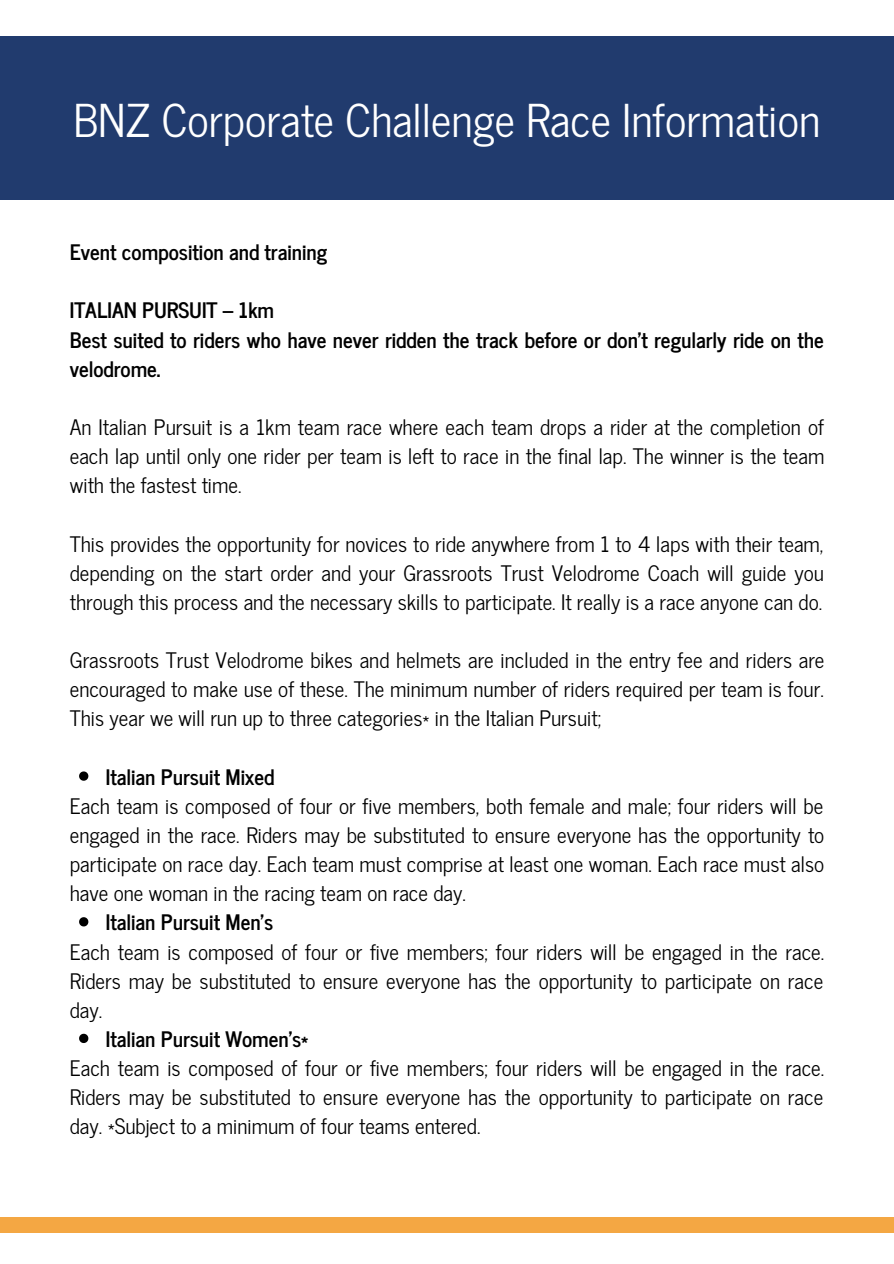
<style>
.page{position:relative;width:894px;height:1264px;background:#fff}
.page>*{position:absolute;margin:0;border:0;box-sizing:border-box;transform-origin:0 0}
.t1{font:44.85px "News Cycle";color:#fff}
.t2{font:21.15px/29.1px "News Cycle";color:#000;text-align:justify}
.t3{font:700 21.15px/29.1px "News Cycle";color:#000}
</style>
<div class="page">
<div style="left:0;top:1217px;width:893px;height:15px;background:#f4a743"></div>
<div style="left:0;top:36px;width:893px;height:164px;background:#213b6e"></div>
<svg style="left:79px;top:771px;width:9px;height:9px"></svg>
<svg style="left:79px;top:917px;width:9px;height:9px"></svg>
<svg style="left:79px;top:1033px;width:9px;height:10px"></svg>
<p class="t1" style="left:73px;top:81px;width:748px">BNZ Corporate Challenge Race Information</p>
<p class="t3" style="left:70px;top:236px;width:259px">Event composition and training</p>
<p class="t3" style="left:70px;top:294px;width:206px">ITALIAN PURSUIT – 1km</p>
<p class="t3" style="left:70px;top:324px;width:755px">Best suited to riders who have never ridden the track before or don’t regularly ride on the velodrome.</p>
<p class="t2" style="left:70px;top:411px;width:755px">An Italian Pursuit is a 1km team race where each team drops a rider at the completion of each lap until only one rider per team is left to race in the final lap. The winner is the team with the fastest time.</p>
<p class="t2" style="left:70px;top:528px;width:755px">This provides the opportunity for novices to ride anywhere from 1 to 4 laps with their team, depending on the start order and your Grassroots Trust Velodrome Coach will guide you through this process and the necessary skills to participate. It really is a race anyone can do.</p>
<p class="t2" style="left:70px;top:644px;width:756px">Grassroots Trust Velodrome bikes and helmets are included in the entry fee and riders are encouraged to make use of these. The minimum number of riders required per team is four.<br>This year we will run up to three categories* in the Italian Pursuit;</p>
<p class="t3" style="left:106px;top:761px;width:170px">Italian Pursuit Mixed</p>
<p class="t2" style="left:70px;top:790px;width:755px">Each team is composed of four or five members, both female and male; four riders will be engaged in the race. Riders may be substituted to ensure everyone has the opportunity to participate on race day. Each team must comprise at least one woman. Each race must also have one woman in the racing team on race day.</p>
<p class="t2" style="left:70px;top:935px;width:755px">Each team is composed of four or five members; four riders will be engaged in the race.<br>Riders may be substituted to ensure everyone has the opportunity to participate on race day.</p>
<p class="t2" style="left:70px;top:1052px;width:755px">Each team is composed of four or five members; four riders will be engaged in the race.<br>Riders may be substituted to ensure everyone has the opportunity to participate on race day. *Subject to a minimum of four teams entered.</p>
<p class="t3" style="left:106px;top:906px;width:169px">Italian Pursuit Men’s</p>
<p class="t3" style="left:106px;top:1023px;width:204px">Italian Pursuit Women’s*</p>
</div>
